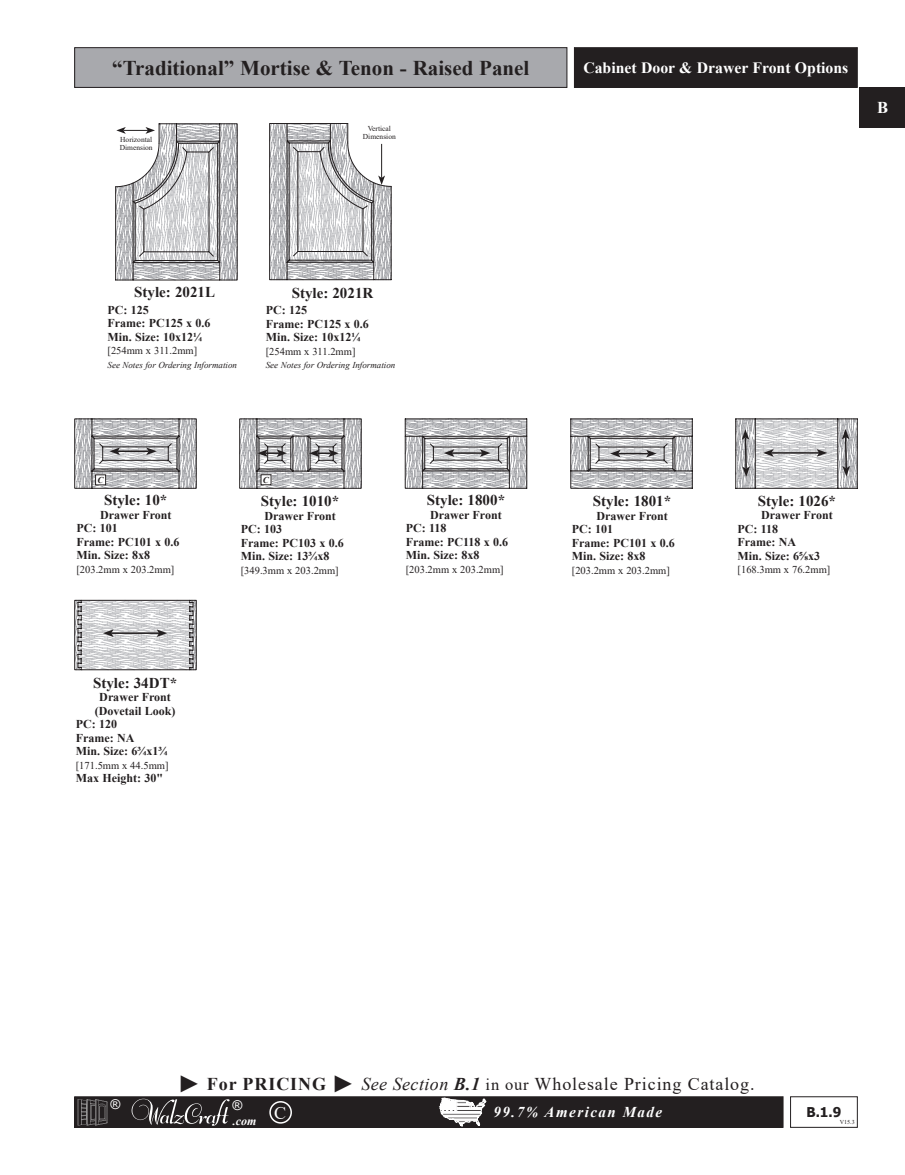
<style>
.page{position:relative;width:905px;height:1175px;background:#fff}
.page>*{position:absolute;margin:0;border:0;box-sizing:border-box;transform-origin:0 0}
.t1{font:700 21px "Times New Roman";color:#231f20}
.t2{font:18px "Times New Roman";letter-spacing:.05em;color:#231f20}
.t3{font:18px "Times New Roman";color:#fff}
.t4{font:700 16.5px "Times New Roman";color:#fff}
.t5{font:700 15.75px "Times New Roman";color:#fff}
.t6{font:700 15px "Times New Roman";color:#231f20}
.t7{font:italic 700 15px "Times New Roman";letter-spacing:.1em;color:#fff}
.t8{font:700 13.5px "Tahoma";color:#231f20}
.t9{font:13.5px "Arial";color:#fff}
.t10{font:700 12px/13.5px "Times New Roman";color:#231f20}
.t11{font:italic 700 12px "Times New Roman";color:#fff}
.t12{font:10.5px "Times New Roman";color:#231f20}
.t13{font:italic 9px "Times New Roman";color:#231f20}
.t14{font:italic 700 9px "Times New Roman";color:#231f20}
.t15{font:7.5px/7.5px "Times New Roman";color:#231f20}
.t16{font:6px "Times New Roman";color:#231f20}
.s1{font-weight:700;font-size:24px}
.s2{font-weight:700}
.s3{font-style:italic}
.s4{font-weight:700;font-style:italic}
.s5{font-size:16.5px}
</style>
<div class="page">
<div style="left:75px;top:1096px;width:708px;height:31px;background:#231f20"></div>
<div style="left:74px;top:1096px;width:709px;height:31px;border:1px solid #231f20"></div>
<div style="left:790px;top:1096px;width:67px;height:31px;border:1px solid #231f20"></div>
<div style="left:231px;top:1114px;width:27px;height:12px;background:#231f20"></div>
<svg style="left:132px;top:1098px;width:97px;height:27px"></svg>
<div style="left:109px;top:1097px;width:13px;height:13px;background:#231f20"></div>
<svg style="left:77px;top:1099px;width:31px;height:27px"></svg>
<svg style="left:439px;top:1097px;width:47px;height:29px"></svg>
<div style="left:269px;top:1101px;width:23px;height:22px;border:2px solid #fff;border-radius:50%"></div>
<div style="left:574px;top:48px;width:283px;height:39px;background:#231f20"></div>
<div style="left:574px;top:47px;width:283px;height:41px;border:1px solid #231f20"></div>
<div style="left:75px;top:48px;width:492px;height:39px;background:#a8a9ad"></div>
<div style="left:74px;top:47px;width:493px;height:41px;border:1px solid #231f20"></div>
<div style="left:859px;top:87px;width:45px;height:40px;background:#231f20"></div>
<svg style="left:74px;top:418px;width:123px;height:71px;background:#b4b4b7"></svg>
<svg style="left:405px;top:418px;width:122px;height:71px;background:#b6b6b8"></svg>
<svg style="left:735px;top:418px;width:122px;height:71px"></svg>
<svg style="left:239px;top:418px;width:122px;height:71px;background:#b3b3b5"></svg>
<svg style="left:570px;top:418px;width:122px;height:71px;background:#b5b5b7"></svg>
<svg style="left:74px;top:600px;width:123px;height:70px"></svg>
<div style="left:96px;top:475px;width:10px;height:10px;background:#fff"></div>
<div style="left:95px;top:474px;width:11px;height:11px;border:1px solid #231f20"></div>
<div style="left:261px;top:475px;width:10px;height:10px;background:#fff"></div>
<div style="left:260px;top:474px;width:11px;height:11px;border:1px solid #231f20"></div>
<svg style="left:115px;top:123px;width:122px;height:157px"></svg>
<svg style="left:269px;top:123px;width:122px;height:157px"></svg>
<h1 class="t1" style="left:112px;top:52px;width:418px">“Traditional” Mortise &amp; Tenon - Raised Panel</h1>
<h3 class="t5" style="left:583px;top:56px;width:266px">Cabinet Door &amp; Drawer Front Options</h3>
<p class="t15" style="left:120px;top:136px;width:34px">Horizontal<br>Dimension</p>
<p class="t15" style="left:363px;top:125px;width:34px;text-align:center">Vertical<br>Dimension</p>
<h3 class="t4" style="left:877px;top:95px;width:13px">B</h3>
<p class="t6" style="left:134px;top:281px;width:82px">Style: 2021L</p>
<p class="t10" style="left:107px;top:302px;width:104px">PC: 125<br>Frame: PC125 x 0.6<br>Min. Size: 10x12¼</p>
<p class="t12" style="left:107px;top:343px;width:91px">[254mm x 311.2mm]</p>
<p class="t13" style="left:107px;top:358px;width:131px">See Notes for Ordering Information</p>
<p class="t6" style="left:292px;top:282px;width:83px">Style: 2021R</p>
<p class="t10" style="left:266px;top:303px;width:104px">PC: 125<br>Frame: PC125 x 0.6<br>Min. Size: 10x12¼</p>
<p class="t12" style="left:266px;top:344px;width:91px">[254mm x 311.2mm]</p>
<p class="t13" style="left:266px;top:359px;width:131px">See Notes for Ordering Information</p>
<p class="t14" style="left:97px;top:473px;width:8px">C</p>
<p class="t14" style="left:263px;top:473px;width:8px">C</p>
<p class="t6" style="left:104px;top:489px;width:65px">Style: 10*</p>
<p class="t10" style="left:76px;top:507px;width:104px;text-indent:24px">Drawer Front<br>PC: 101<br>Frame: PC101 x 0.6<br>Min. Size: 8x8</p>
<p class="t12" style="left:76px;top:561px;width:99px">[203.2mm x 203.2mm]</p>
<p class="t6" style="left:93px;top:672px;width:86px">Style: 34DT*</p>
<p class="t10" style="left:99px;top:690px;width:73px">Drawer Front</p>
<p class="t10" style="left:95px;top:704px;width:82px">(Dovetail Look)</p>
<p class="t10" style="left:76px;top:717px;width:43px">PC: 120</p>
<p class="t10" style="left:76px;top:731px;width:60px">Frame: NA</p>
<p class="t10" style="left:76px;top:744px;width:93px">Min. Size: 6¾x1¾</p>
<p class="t12" style="left:76px;top:758px;width:94px">[171.5mm x 44.5mm]</p>
<p class="t10" style="left:76px;top:771px;width:89px">Max Height: 30"</p>
<p class="t6" style="left:261px;top:490px;width:80px">Style: 1010*</p>
<p class="t10" style="left:241px;top:509px;width:104px;text-indent:24px">Drawer Front<br>PC: 103<br>Frame: PC103 x 0.6<br>Min. Size: 13¾x8</p>
<p class="t12" style="left:241px;top:563px;width:99px">[349.3mm x 203.2mm]</p>
<p class="t6" style="left:427px;top:489px;width:80px">Style: 1800*</p>
<p class="t10" style="left:406px;top:507px;width:104px;text-indent:24px">Drawer Front<br>PC: 118<br>Frame: PC118 x 0.6<br>Min. Size: 8x8</p>
<p class="t12" style="left:406px;top:561px;width:99px">[203.2mm x 203.2mm]</p>
<p class="t6" style="left:593px;top:490px;width:80px">Style: 1801*</p>
<p class="t10" style="left:572px;top:509px;width:104px;text-indent:24px">Drawer Front<br>PC: 101<br>Frame: PC101 x 0.6<br>Min. Size: 8x8</p>
<p class="t12" style="left:572px;top:563px;width:99px">[203.2mm x 203.2mm]</p>
<p class="t6" style="left:757px;top:490px;width:80px">Style: 1026*</p>
<p class="t10" style="left:737px;top:508px;width:97px;text-indent:24px">Drawer Front<br>PC: 118<br>Frame: NA<br>Min. Size: 6⅝x3</p>
<p class="t12" style="left:737px;top:562px;width:94px">[168.3mm x 76.2mm]</p>
<h2 class="t2" style="left:177px;top:1071px;width:578px"><span class="s1">►</span> <span class="s2">For PRICING</span> <span class="s1">►</span> <span class="s3">See Section</span> <span class="s4">B.1</span> <span class="s5">in our</span> Wholesale Pricing Catalog.</h2>
<p class="t9" style="left:111px;top:1095px;width:11px">®</p>
<p class="t9" style="left:232px;top:1095px;width:11px">®</p>
<h2 class="t3" style="left:274px;top:1099px;width:14px">C</h2>
<p class="t7" style="left:493px;top:1101px;width:170px">99.7% American Made</p>
<p class="t8" style="left:806px;top:1102px;width:36px">B.1.9</p>
<p class="t11" style="left:233px;top:1112px;width:25px">.com</p>
<p class="t16" style="left:839px;top:1118px;width:16px">V15.3</p>
</div>
